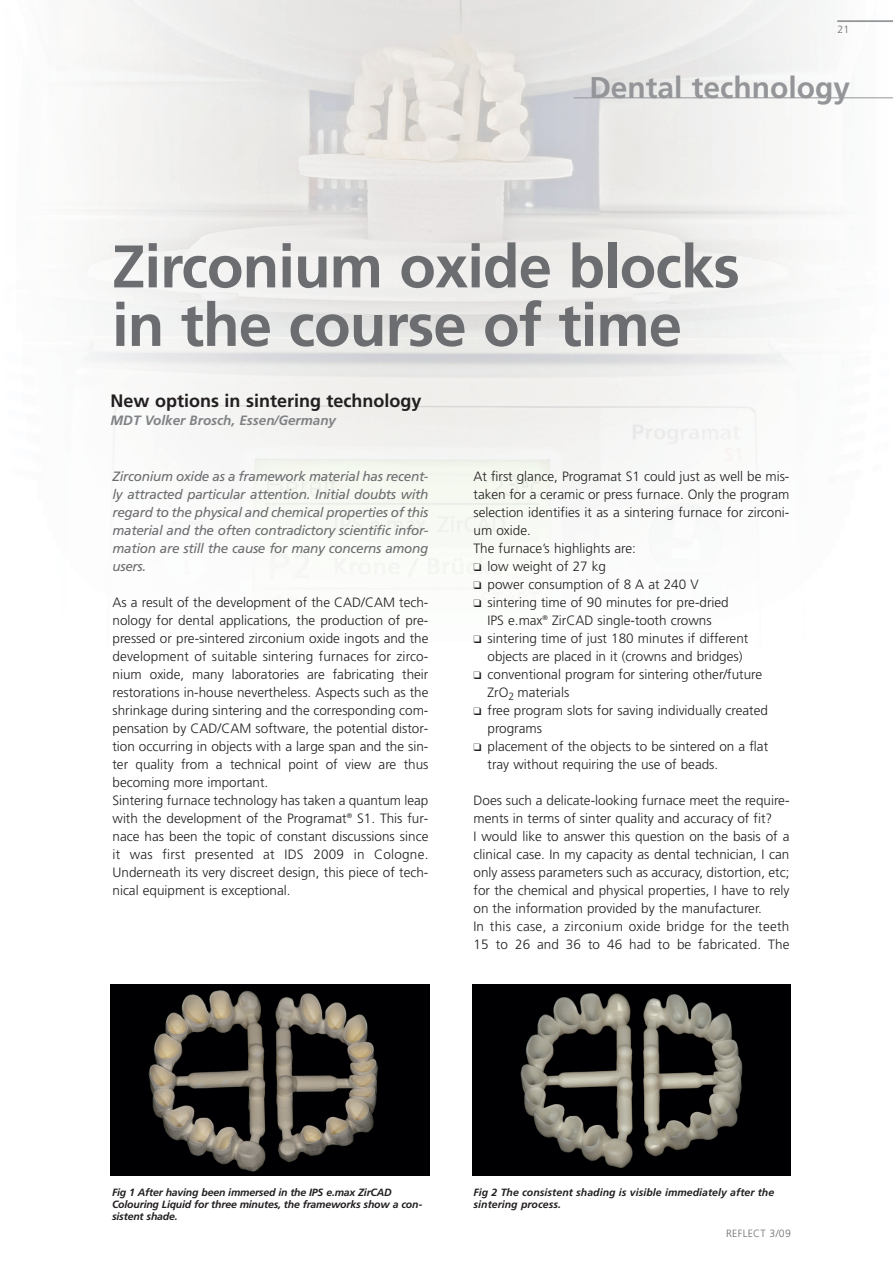
<style>
.page{position:relative;width:893px;height:1263px;background:#fff}
.page>*{position:absolute;margin:0;border:0;box-sizing:border-box;transform-origin:0 0}
.t1{font:700 60px/58.5px "Frutiger";letter-spacing:-.015em;color:#6c6d70}
.t2{font:700 30px "Frutiger";color:#939598}
.t3{font:700 18px "Frutiger";color:#231f20}
.t4{font:300 13.5px/18px "Frutiger";color:#231f20}
.t5{font:italic 13.5px/18px "Frutiger";letter-spacing:-.02em;color:#6c6d70;text-align:justify}
.t6{font:italic 700 13.5px "Frutiger";color:#808285}
.t7{font:italic 700 10.5px/12px "Frutiger";letter-spacing:-.015em;color:#231f20}
.t8{font:italic 700 10.5px/12px "Frutiger";letter-spacing:.005em;color:#231f20}
.t9{font:300 10.5px "Frutiger";letter-spacing:.03em;color:#6c6d70}
</style>
<div class="page">
<img style="left:66px;top:0;width:827px;height:1176px">
<hr style="left:574px;top:97px;width:319px;height:1px;background:#939598">
<hr style="left:837px;top:21px;width:56px;height:1px;background:#939598">
<img style="left:472px;top:984px;width:319px;height:192px">
<img style="left:111px;top:984px;width:318px;height:192px">
<p class="t9" style="left:837px;top:26px;width:13px">21</p>
<p class="t2" style="left:589px;top:75px;width:262px">Dental technology</p>
<p class="t1" style="left:112px;top:242px;width:629px">Zirconium oxide blocks in the course of time</p>
<p class="t3" style="left:111px;top:393px;width:312px">New options in sintering technology</p>
<p class="t6" style="left:111px;top:415px;width:227px">MDT Volker Brosch, Essen/Germany</p>
<p class="t5" style="left:112px;top:468px;width:317px">Zirconium oxide as a framework material has recent&shy;ly attracted particular attention. Initial doubts with regard to the physical and chemical properties of this material and the often contradictory scientific infor&shy;mation are still the cause for many concerns among users.</p>
<p class="t4" style="left:112px;top:594px;width:317px">As a result of the development of the CAD/CAM tech&shy;nology for dental applications, the production of pre&shy;pressed or pre-sintered zirconium oxide ingots and the development of suitable sintering furnaces for zirco&shy;nium oxide, many laboratories are fabricating their restorations in-house nevertheless. Aspects such as the shrinkage during sintering and the corresponding com&shy;pensation by CAD/CAM software, the potential distor&shy;tion occurring in objects with a large span and the sin&shy;ter quality from a technical point of view are thus becoming more important.<br>Sintering furnace technology has taken a quantum leap with the development of the Programat<sup>®</sup> S1. This fur&shy;nace has been the topic of constant discussions since it was first presented at IDS 2009 in Cologne.<br>Underneath its very discreet design, this piece of tech&shy;nical equipment is exceptional.</p>
<p class="t4" style="left:473px;top:468px;width:317px">At first glance, Programat S1 could just as well be mis&shy;taken for a ceramic or press furnace. Only the program selection identifies it as a sintering furnace for zirconi&shy;um oxide.<br>The furnace’s highlights are:</p>
<p class="t4" style="left:473px;top:558px;width:134px">❑ low weight of 27 kg</p>
<p class="t4" style="left:473px;top:576px;width:227px">❑ power consumption of 8 A at 240 V</p>
<p class="t4" style="left:473px;top:594px;width:257px;text-align:center">❑ sintering time of 90 minutes for pre-dried<br>IPS e.max<sup>®</sup> ZirCAD single-tooth crowns</p>
<p class="t4" style="left:473px;top:630px;width:276px;text-align:center">❑ sintering time of just 180 minutes if different objects are placed in it (crowns and bridges)</p>
<p class="t4" style="left:487px;top:666px;width:276px;text-indent:-14px">❑ conventional program for sintering other/future<br>ZrO<sub>2</sub> materials</p>
<p class="t4" style="left:487px;top:702px;width:282px;text-indent:-14px">❑ free program slots for saving individually created programs</p>
<p class="t4" style="left:487px;top:738px;width:282px;text-indent:-14px">❑ placement of the objects to be sintered on a flat tray without requiring the use of beads.</p>
<p class="t4" style="left:473px;top:792px;width:318px">Does such a delicate-looking furnace meet the require&shy;ments in terms of sinter quality and accuracy of fit?<br>I would like to answer this question on the basis of a clinical case. In my capacity as dental technician, I can only assess parameters such as accuracy, distortion, etc; for the chemical and physical properties, I have to rely on the information provided by the manufacturer.<br>In this case, a zirconium oxide bridge for the teeth 15 to 26 and 36 to 46 had to be fabricated. The</p>
<p class="t7" style="left:112px;top:1187px;width:312px">Fig 1 After having been immersed in the IPS e.max ZirCAD<br>Colouring Liquid for three minutes, the frameworks show a con&shy;sistent shade.</p>
<p class="t8" style="left:473px;top:1187px;width:302px">Fig 2 The consistent shading is visible immediately after the sintering process.</p>
<p class="t9" style="left:726px;top:1229px;width:66px">REFLECT 3/09</p>
</div>
